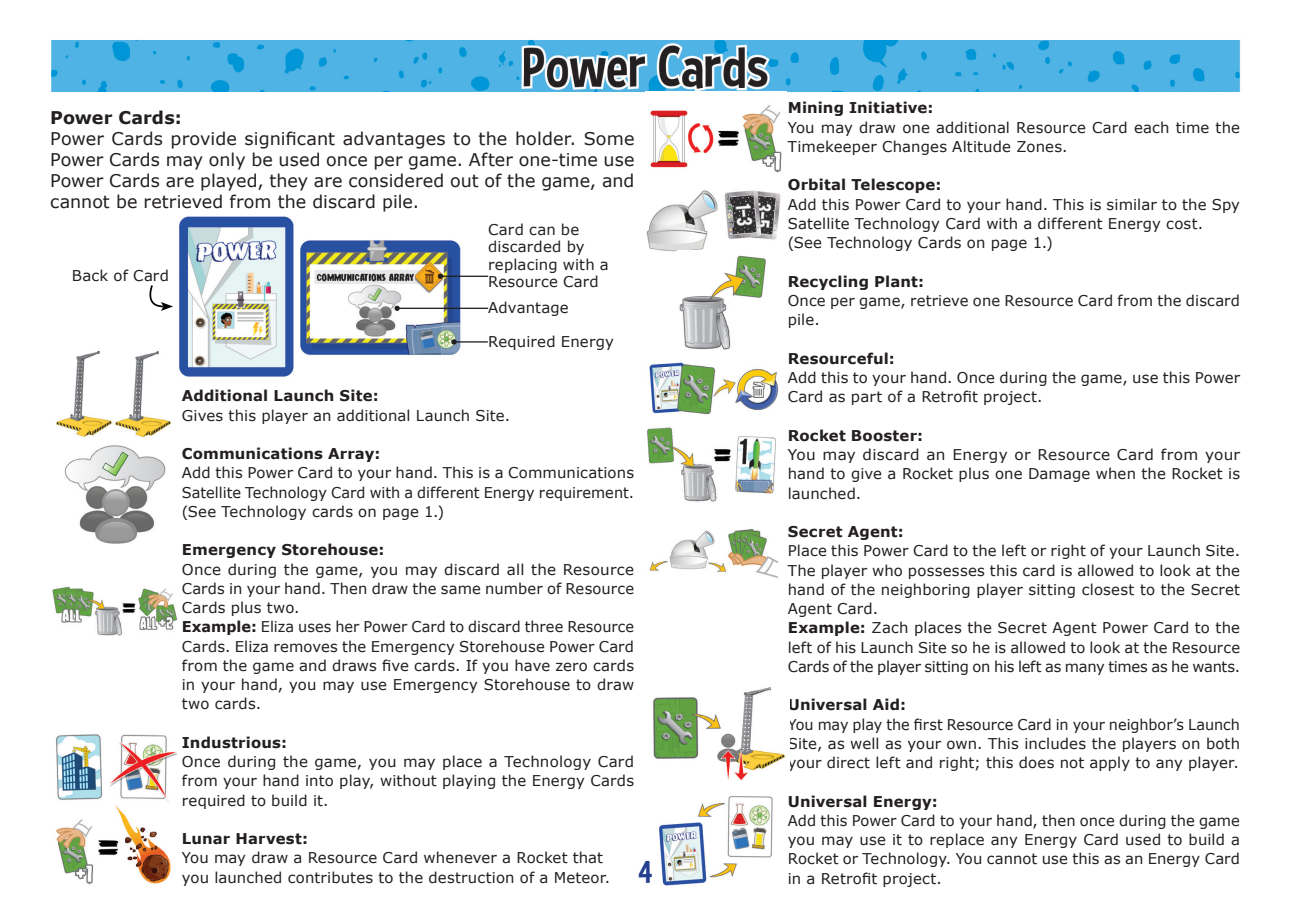
<style>
.page{position:relative;width:1290px;height:923px;background:#fff}
.page>*{position:absolute;margin:0;border:0;box-sizing:border-box;transform-origin:0 0}
.t1{font:31.5px "Curse Casual";color:#253f8e}
.Body_Text{font:17.5px/21px "Verdana";letter-spacing:.005em;color:#231f20;text-align:justify}
.Body_Text-2{font:700 17.5px "Verdana";letter-spacing:.005em;color:#231f20}
.Body_Text-3{font:14.88px/19.2px "Verdana";letter-spacing:.01em;color:#231f20;text-align:justify}
.Body_Text-4{font:700 14.88px "Verdana";letter-spacing:.01em;color:#231f20}
.s1{font-weight:700}
</style>
<div class="page">
<img style="left:56px;top:350px;width:115px;height:88px">
<img style="left:64px;top:445px;width:102px;height:99px">
<img style="left:52px;top:586px;width:125px;height:50px">
<img style="left:56px;top:734px;width:122px;height:68px">
<img style="left:56px;top:805px;width:115px;height:80px">
<img style="left:646px;top:190px;width:135px;height:62px">
<img style="left:677px;top:251px;width:94px;height:99px">
<img style="left:647px;top:362px;width:132px;height:140px">
<img style="left:649px;top:529px;width:129px;height:50px">
<img style="left:653px;top:687px;width:133px;height:94px">
<img style="left:660px;top:796px;width:113px;height:90px">
<img style="left:165px;top:216px;width:302px;height:165px">
<img style="left:52px;top:40px;width:1189px;height:52px">
<img style="left:650px;top:105px;width:132px;height:68px">
<hr style="left:440px;top:276px;width:48px;height:1px;background:#231f20">
<svg style="left:438px;top:274px;width:5px;height:5px"></svg>
<hr style="left:397px;top:308px;width:91px;height:1px;background:#231f20">
<svg style="left:394px;top:306px;width:6px;height:5px"></svg>
<hr style="left:454px;top:341px;width:34px;height:1px;background:#231f20">
<svg style="left:451px;top:339px;width:6px;height:5px"></svg>
<svg style="left:149px;top:284px;width:24px;height:27px"></svg>
<p class="Body_Text-2" style="left:50px;top:105px;width:133px">Power Cards:</p>
<p class="Body_Text" style="left:50px;top:128px;width:586px">Power Cards provide significant advantages to the holder. Some Power Cards may only be used once per game. After one-time use Power Cards are played, they are considered out of the game, and cannot be retrieved from the discard pile.</p>
<p class="Body_Text-3" style="left:72px;top:266px;width:99px">Back of Card</p>
<p class="Body_Text-3" style="left:488px;top:220px;width:122px;line-height:17.5px;text-align:left">Card can be discarded by replacing with a<br>Resource Card</p>
<p class="Body_Text-3" style="left:488px;top:298px;width:82px">Advantage</p>
<p class="Body_Text-3" style="left:488px;top:332px;width:127px">Required Energy</p>
<p class="Body_Text-4" style="left:182px;top:385px;width:198px">Additional Launch Site:</p>
<p class="Body_Text-3" style="left:182px;top:405px;width:330px">Gives this player an additional Launch Site.</p>
<p class="Body_Text-4" style="left:182px;top:443px;width:200px">Communications Array:</p>
<p class="Body_Text-3" style="left:182px;top:463px;width:454px">Add this Power Card to your hand. This is a Communications Satellite Technology Card with a different Energy requirement. (See Technology cards on page 1.)</p>
<p class="Body_Text-4" style="left:182px;top:539px;width:204px">Emergency Storehouse:</p>
<p class="Body_Text-3" style="left:182px;top:559px;width:454px">Once during the game, you may discard all the Resource Cards in your hand. Then draw the same number of Resource Cards plus two.</p>
<p class="Body_Text-3" style="left:182px;top:617px;width:454px"><span class="s1">Example:</span> Eliza uses her Power Card to discard three Resource Cards. Eliza removes the Emergency Storehouse Power Card from the game and draws five cards. If you have zero cards in your hand, you may use Emergency Storehouse to draw two cards.</p>
<p class="Body_Text-4" style="left:182px;top:732px;width:107px">Industrious:</p>
<p class="Body_Text-3" style="left:182px;top:752px;width:454px">Once during the game, you may place a Technology Card from your hand into play, without playing the Energy Cards required to build it.</p>
<p class="Body_Text-4" style="left:182px;top:828px;width:128px">Lunar Harvest:</p>
<p class="Body_Text-3" style="left:182px;top:848px;width:423px">You may draw a Resource Card whenever a Rocket that</p>
<p class="Body_Text-3" style="left:182px;top:867px;width:430px">you launched contributes to the destruction of a Meteor.</p>
<h1 class="t1" style="left:638px;top:853px;width:16px">4</h1>
<p class="Body_Text-4" style="left:788px;top:97px;width:147px">Mining Initiative:</p>
<p class="Body_Text-3" style="left:788px;top:117px;width:454px">You may draw one additional Resource Card each time the<br>Timekeeper Changes Altitude Zones.</p>
<p class="Body_Text-4" style="left:788px;top:174px;width:155px">Orbital Telescope:</p>
<p class="Body_Text-3" style="left:788px;top:194px;width:454px">Add this Power Card to your hand. This is similar to the Spy<br>Satellite Technology Card with a different Energy cost.</p>
<p class="Body_Text-3" style="left:788px;top:233px;width:266px">(See Technology Cards on page 1.)</p>
<p class="Body_Text-4" style="left:788px;top:271px;width:138px">Recycling Plant:</p>
<p class="Body_Text-3" style="left:788px;top:291px;width:454px">Once per game, retrieve one Resource Card from the discard pile.</p>
<p class="Body_Text-4" style="left:788px;top:348px;width:109px">Resourceful:</p>
<p class="Body_Text-3" style="left:788px;top:368px;width:454px">Add this to your hand. Once during the game, use this Power<br>Card as part of a Retrofit project.</p>
<p class="Body_Text-4" style="left:788px;top:425px;width:137px">Rocket Booster:</p>
<p class="Body_Text-3" style="left:788px;top:445px;width:454px">You may discard an Energy or Resource Card from your hand to give a Rocket plus one Damage when the Rocket is launched.</p>
<p class="Body_Text-4" style="left:788px;top:521px;width:118px">Secret Agent:</p>
<p class="Body_Text-3" style="left:788px;top:541px;width:454px">Place this Power Card to the left or right of your Launch Site.<br>The player who possesses this card is allowed to look at the hand of the neighboring player sitting closest to the Secret Agent Card.</p>
<p class="Body_Text-3" style="left:788px;top:618px;width:454px"><span class="s1">Example:</span> Zach places the Secret Agent Power Card to the left of his Launch Site so he is allowed to look at the Resource Cards of the player sitting on his left as many times as he wants.</p>
<p class="Body_Text-4" style="left:788px;top:694px;width:120px">Universal Aid:</p>
<p class="Body_Text-3" style="left:788px;top:714px;width:454px">You may play the first Resource Card in your neighbor’s Launch Site, as well as your own. This includes the players on both your direct left and right; this does not apply to any player.</p>
<p class="Body_Text-4" style="left:788px;top:790px;width:152px">Universal Energy:</p>
<p class="Body_Text-3" style="left:788px;top:810px;width:454px">Add this Power Card to your hand, then once during the game you may use it to replace any Energy Card used to build a Rocket or Technology. You cannot use this as an Energy Card in a Retrofit project.</p>
</div>
